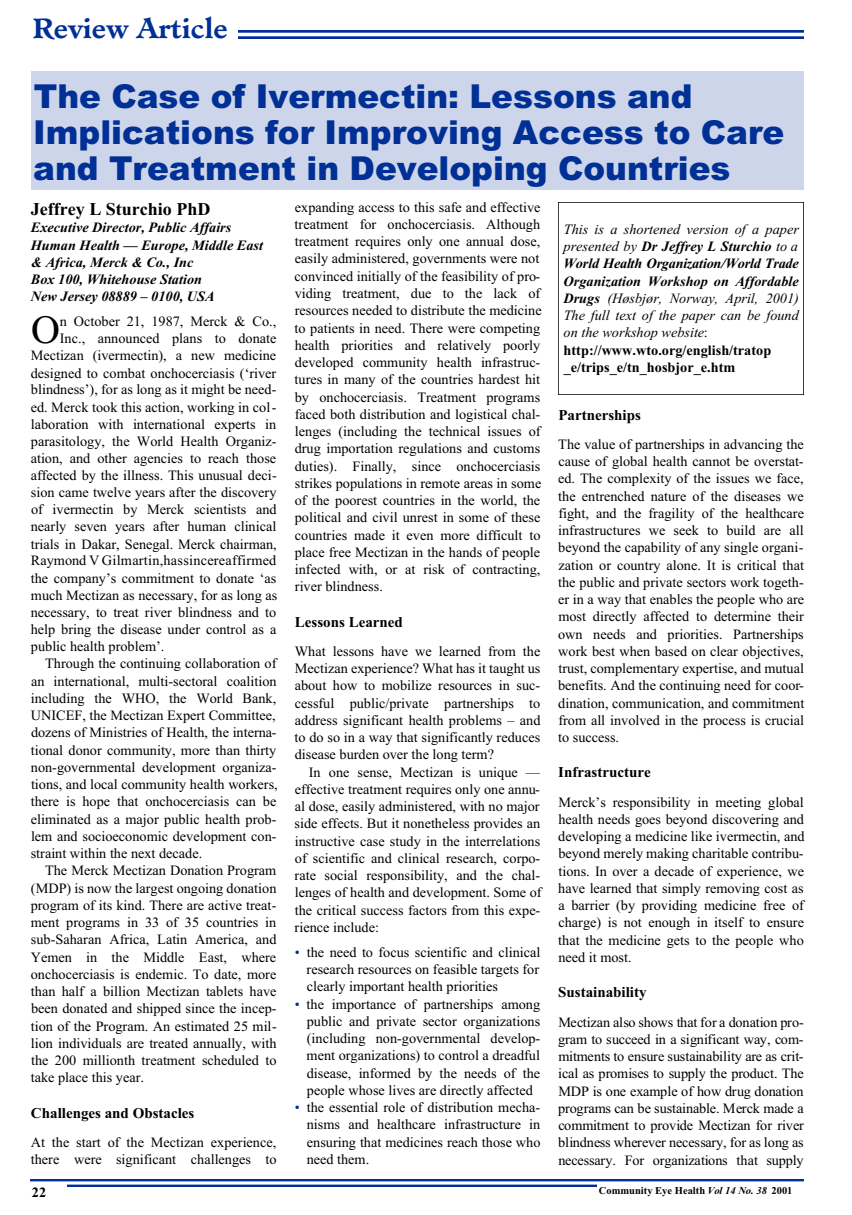
<style>
.page{position:relative;width:852px;height:1215px;background:#fff}
.page>*{position:absolute;margin:0;border:0;box-sizing:border-box;transform-origin:0 0}
.t1{font:40.05px "Times";color:#000}
.t2{font:900 33px/36px "Arial";color:#002f96}
.t3{font:700 27px "Minister";color:#002f96}
.t4{font:700 18px "Times New Roman";color:#000}
.t5{font:700 15px "Times New Roman";color:#000}
.t6{font:14.25px/17.2px "Times";color:#000;text-align:justify}
.t7{font:italic 14.25px/17.2px "Times New Roman";color:#000}
.t8{font:italic 700 14.25px/17.2px "Times New Roman";color:#000}
.t9{font:14.25px "Times";letter-spacing:.02em;color:#000}
.t10{font:700 14.25px "Times New Roman";color:#000}
.t11{font:700 10.5px "Times New Roman";color:#000}
.s1{font-weight:700}
.s2{font-family:"Times";font-style:normal}
.s3{font-weight:700;font-style:normal}
.s4{color:#002f96}
.s5{font-style:italic}
</style>
<div class="page">
<img style="left:31px;top:1179px;width:772px;height:7px">
<div style="left:597px;top:1183px;width:206px;height:19px;background:#fff"></div>
<img style="left:238px;top:31px;width:565px;height:7px">
<div style="left:30px;top:1183px;width:37px;height:28px;background:#fff"></div>
<div style="left:31px;top:71px;width:772px;height:119px;background:#ccd5ea"></div>
<img style="left:558px;top:202px;width:245px;height:192px">
<h3 class="t3" style="left:32px;top:18px;width:197px">Review Article</h3>
<h2 class="t2" style="left:33px;top:77px;width:752px">The Case of Ivermectin: Lessons and<br>Implications for Improving Access to Care and Treatment in Developing Countries</h2>
<p class="t7" style="left:563px;top:220px;width:237px">This is a shortened version of a paper presented by <span class="s1">Dr Jeffrey L Sturchio</span> to a <span class="s1">World Health Organization/World Trade Organization Workshop on Affordable Drugs</span> (Høsbjør, Norway, April, 2001)<br>The full text of the paper can be found on the workshop website<span class="s2">: </span><span class="s3">http://www.wto.org/english/tratop _e/trips_e/tn_hosbjor_e.htm</span></p>
<p class="t6" style="left:294px;top:198px;width:248px;text-align:left">expanding access to this safe and effective treatment for onchocerciasis. Although treatment requires only one annual dose, easily administered, governments were not convinced initially of the feasibility of pro&shy;viding treatment, due to the lack of resources needed to distribute the medicine to patients in need. There were competing health priorities and relatively poorly developed community health infrastruc&shy;tures in many of the countries hardest hit by onchocerciasis. Treatment programs faced both distribution and logistical chal&shy;lenges (including the technical issues of drug importation regulations and customs duties). Finally, since onchocerciasis strikes populations in remote areas in some of the poorest countries in the world, the political and civil unrest in some of these countries made it even more difficult to place free Mectizan in the hands of people infected with, or at risk of contracting, river blindness.</p>
<p class="t5" style="left:295px;top:613px;width:109px">Lessons Learned</p>
<p class="t6" style="left:294px;top:642px;width:247px">What lessons have we learned from the Mectizan experience? What has it taught us about how to mobilize resources in suc&shy;cessful public/private partnerships to address significant health problems – and to do so in a way that significantly reduces disease burden over the long term?</p>
<p class="t6" style="left:294px;top:763px;width:248px;text-align:left;text-indent:14px">In one sense, Mectizan is unique — effective treatment requires only one annu&shy;al dose, easily administered, with no major side effects. But it nonetheless provides an instructive case study in the interrelations of scientific and clinical research, corpo&shy;rate social responsibility, and the chal&shy;lenges of health and development. Some of the critical success factors from this expe&shy;rience include:</p>
<p class="t6" style="left:306px;top:943px;width:235px;text-indent:-12px"><span class="s4">•</span> the need to focus scientific and clinical research resources on feasible targets for clearly important health priorities</p>
<p class="t6" style="left:306px;top:995px;width:235px;text-indent:-12px"><span class="s4">•</span> the importance of partnerships among public and private sector organizations (including non-governmental develop&shy;ment organizations) to control a dreadful disease, informed by the needs of the people whose lives are directly affected</p>
<p class="t6" style="left:306px;top:1098px;width:235px;text-indent:-12px"><span class="s4">•</span> the essential role of distribution mecha&shy;nisms and healthcare infrastructure in ensuring that medicines reach those who need them.</p>
<p class="t4" style="left:31px;top:199px;width:181px">Jeffrey L Sturchio PhD</p>
<p class="t8" style="left:31px;top:219px;width:234px">Executive Director, Public Affairs<br>Human Health — Europe, Middle East &amp; Africa, Merck &amp; Co., Inc<br>Box 100, Whitehouse Station<br>New Jersey 08889 – 0100, USA</p>
<h1 class="t1" style="left:31px;top:307px;width:30px">O</h1>
<p class="t6" style="left:60px;top:313px;width:218px">n October 21, 1987, Merck &amp; Co.,</p>
<p class="t6" style="left:60px;top:329px;width:218px">Inc., announced plans to donate</p>
<p class="t6" style="left:31px;top:347px;width:247px">Mectizan (ivermectin), a new medicine</p>
<p class="t6" style="left:31px;top:364px;width:247px">designed to combat onchocerciasis (‘river</p>
<p class="t6" style="left:31px;top:381px;width:247px">blindness’), for as long as it might be need-</p>
<p class="t6" style="left:31px;top:398px;width:247px">ed. Merck took this action, working in col-</p>
<p class="t6" style="left:31px;top:415px;width:247px">laboration with international experts in</p>
<p class="t6" style="left:31px;top:432px;width:247px">parasitology, the World Health Organiz-</p>
<p class="t6" style="left:31px;top:449px;width:247px">ation, and other agencies to reach those</p>
<p class="t6" style="left:31px;top:466px;width:247px">affected by the illness. This unusual deci-</p>
<p class="t6" style="left:31px;top:484px;width:247px">sion came twelve years after the discovery</p>
<p class="t6" style="left:31px;top:500px;width:247px">of ivermectin by Merck scientists and</p>
<p class="t6" style="left:31px;top:518px;width:247px">nearly seven years after human clinical</p>
<p class="t6" style="left:31px;top:535px;width:247px">trials in Dakar, Senegal. Merck chairman,</p>
<p class="t9" style="left:31px;top:553px;width:247px">Raymond V Gilmartin,hassincereaffirmed</p>
<p class="t6" style="left:31px;top:569px;width:247px">the company’s commitment to donate ‘as</p>
<p class="t6" style="left:31px;top:586px;width:248px">much Mectizan as necessary, for as long as</p>
<p class="t6" style="left:31px;top:603px;width:247px">necessary, to treat river blindness and to</p>
<p class="t6" style="left:31px;top:620px;width:247px">help bring the disease under control as a</p>
<p class="t6" style="left:31px;top:637px;width:135px">public health problem’.</p>
<p class="t6" style="left:45px;top:655px;width:233px">Through the continuing collaboration of</p>
<p class="t6" style="left:31px;top:672px;width:247px">an international, multi-sectoral coalition</p>
<p class="t6" style="left:31px;top:689px;width:247px">including the WHO, the World Bank,</p>
<p class="t6" style="left:31px;top:706px;width:246px">UNICEF, the Mectizan Expert Committee,</p>
<p class="t6" style="left:31px;top:724px;width:247px">dozens of Ministries of Health, the interna-</p>
<p class="t6" style="left:31px;top:741px;width:247px">tional donor community, more than thirty</p>
<p class="t6" style="left:31px;top:758px;width:247px">non-governmental development organiza-</p>
<p class="t6" style="left:31px;top:775px;width:248px">tions, and local community health workers,</p>
<p class="t6" style="left:31px;top:793px;width:247px">there is hope that onchocerciasis can be</p>
<p class="t6" style="left:31px;top:810px;width:247px">eliminated as a major public health prob-</p>
<p class="t6" style="left:31px;top:827px;width:247px">lem and socioeconomic development con-</p>
<p class="t6" style="left:31px;top:844px;width:173px">straint within the next decade.</p>
<p class="t6" style="left:45px;top:862px;width:233px">The Merck Mectizan Donation Program</p>
<p class="t6" style="left:31px;top:879px;width:247px">(MDP) is now the largest ongoing donation</p>
<p class="t6" style="left:31px;top:896px;width:247px">program of its kind. There are active treat-</p>
<p class="t6" style="left:31px;top:913px;width:247px">ment programs in 33 of 35 countries in</p>
<p class="t6" style="left:31px;top:931px;width:247px">sub-Saharan Africa, Latin America, and</p>
<p class="t6" style="left:31px;top:948px;width:247px">Yemen in the Middle East, where</p>
<p class="t6" style="left:31px;top:965px;width:247px">onchocerciasis is endemic. To date, more</p>
<p class="t6" style="left:31px;top:982px;width:247px">than half a billion Mectizan tablets have</p>
<p class="t6" style="left:31px;top:1000px;width:247px">been donated and shipped since the incep-</p>
<p class="t6" style="left:31px;top:1017px;width:247px">tion of the Program. An estimated 25 mil-</p>
<p class="t6" style="left:31px;top:1034px;width:247px">lion individuals are treated annually, with</p>
<p class="t6" style="left:31px;top:1051px;width:247px">the 200 millionth treatment scheduled to</p>
<p class="t6" style="left:31px;top:1069px;width:115px">take place this year.</p>
<p class="t5" style="left:31px;top:1104px;width:165px">Challenges and Obstacles</p>
<p class="t6" style="left:31px;top:1133px;width:247px">At the start of the Mectizan experience, there were significant challenges to</p>
<p class="t5" style="left:558px;top:406px;width:84px">Partnerships</p>
<p class="t6" style="left:558px;top:435px;width:247px">The value of partnerships in advancing the cause of global health cannot be overstat&shy;ed. The complexity of the issues we face, the entrenched nature of the diseases we fight, and the fragility of the healthcare infrastructures we seek to build are all beyond the capability of any single organi&shy;zation or country alone. It is critical that the public and private sectors work togeth&shy;er in a way that enables the people who are most directly affected to determine their own needs and priorities. Partnerships work best when based on clear objectives, trust, complementary expertise, and mutual benefits. And the continuing need for coor&shy;dination, communication, and commitment from all involved in the process is crucial to success.</p>
<p class="t5" style="left:558px;top:764px;width:94px">Infrastructure</p>
<p class="t6" style="left:558px;top:793px;width:248px">Merck’s responsibility in meeting global health needs goes beyond discovering and developing a medicine like ivermectin, and beyond merely making charitable contribu&shy;tions. In over a decade of experience, we have learned that simply removing cost as a barrier (by providing medicine free of charge) is not enough in itself to ensure that the medicine gets to the people who need it most.</p>
<p class="t5" style="left:558px;top:984px;width:90px">Sustainability</p>
<p class="t6" style="left:558px;top:1013px;width:247px">Mectizan also shows that for a donation pro&shy;gram to succeed in a significant way, com&shy;mitments to ensure sustainability are as crit&shy;ical as promises to supply the product. The MDP is one example of how drug donation programs can be sustainable. Merck made a commitment to provide Mectizan for river blindness wherever necessary, for as long as necessary. For organizations that supply</p>
<p class="t10" style="left:32px;top:1184px;width:16px">22</p>
<p class="t11" style="left:598px;top:1184px;width:195px">Community Eye Health <span class="s5">Vol 14 No. 38</span> 2001</p>
</div>
